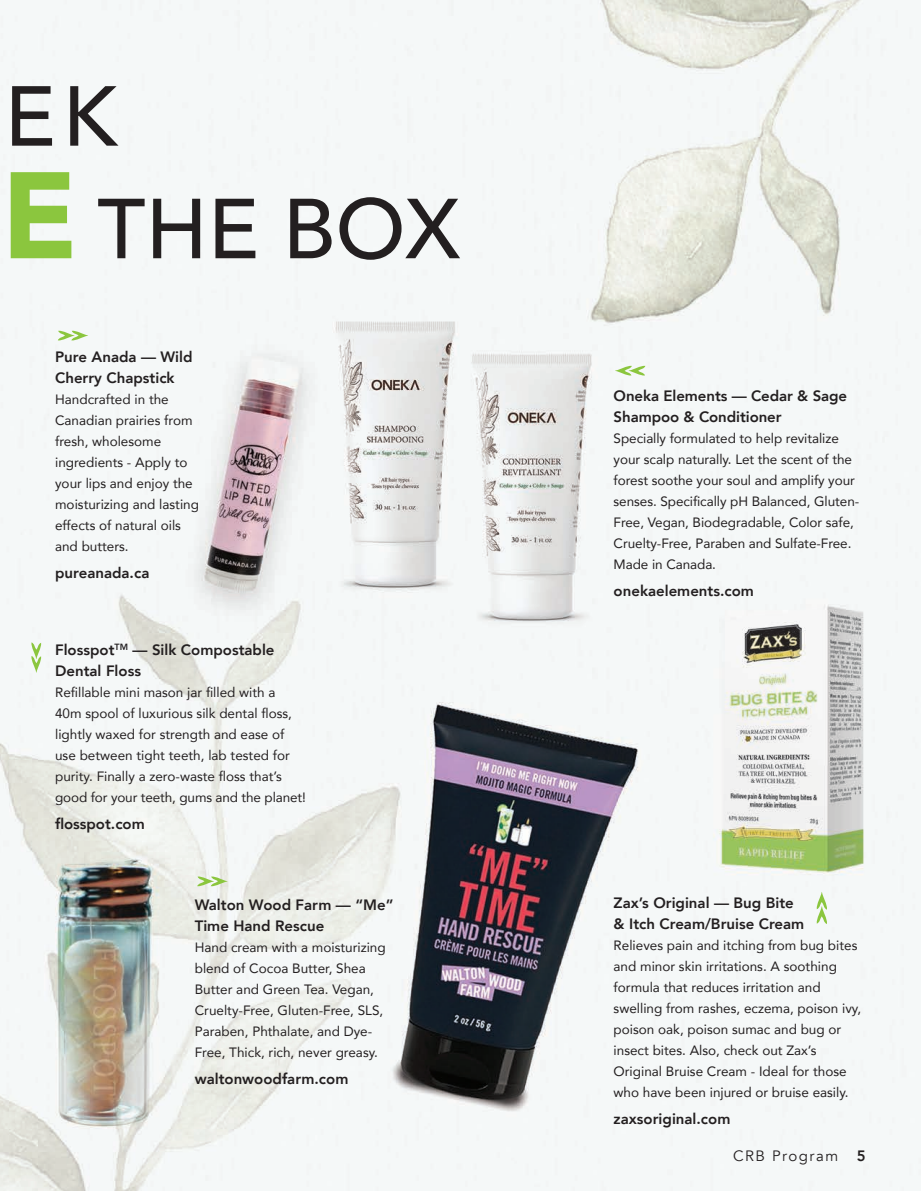
<style>
.page{position:relative;width:921px;height:1191px;background:#fff}
.page>*{position:absolute;margin:0;border:0;box-sizing:border-box;transform-origin:0 0}
.t1{font:500 84px/112.5px "Avenir";color:#231f20}
.t2{font:800 15px/21px "Avenir";color:#231f20}
.t3{font:15px "Avenir";letter-spacing:.1em;color:#231f20}
.t4{font:13.5px/21px "Avenir";color:#231f20}
.s1{font-weight:900;font-size:121.5px;color:#8bc63e}
</style>
<div class="page">
<img style="left:0;top:0;width:920px;height:1190px">
<svg style="left:58px;top:331px;width:30px;height:10px"></svg>
<svg style="left:31px;top:642px;width:10px;height:30px"></svg>
<svg style="left:197px;top:876px;width:30px;height:10px"></svg>
<svg style="left:614px;top:365px;width:31px;height:10px"></svg>
<svg style="left:816px;top:891px;width:11px;height:32px"></svg>
<h1 class="t1" style="left:1px;top:56px;width:460px">EK<br><span class="s1">E</span> THE BOX</h1>
<p class="t2" style="left:55px;top:346px;width:139px">Pure Anada — Wild<br>Cherry Chapstick</p>
<p class="t4" style="left:55px;top:388px;width:145px">Handcrafted in the<br>Canadian prairies from fresh, wholesome ingredients - Apply to your lips and enjoy the moisturizing and lasting effects of natural oils and butters.</p>
<p class="t2" style="left:55px;top:562px;width:96px">pureanada.ca</p>
<p class="t2" style="left:55px;top:639px;width:221px">Flosspot<sup>TM</sup> — Silk Compostable<br>Dental Floss</p>
<p class="t4" style="left:55px;top:681px;width:252px">Refillable mini mason jar filled with a<br>40m spool of luxurious silk dental floss, lightly waxed for strength and ease of use between tight teeth, lab tested for purity. Finally a zero-waste floss that’s good for your teeth, gums and the planet!</p>
<p class="t2" style="left:55px;top:814px;width:91px">flosspot.com</p>
<p class="t2" style="left:195px;top:893px;width:200px">Walton Wood Farm — “Me”<br>Time Hand Rescue</p>
<p class="t4" style="left:195px;top:935px;width:192px">Hand cream with a moisturizing blend of Cocoa Butter, Shea<br>Butter and Green Tea. Vegan,<br>Cruelty-Free, Gluten-Free, SLS,<br>Paraben, Phthalate, and Dye-<br>Free, Thick, rich, never greasy.</p>
<p class="t2" style="left:195px;top:1067px;width:155px">waltonwoodfarm.com</p>
<p class="t2" style="left:613px;top:385px;width:235px">Oneka Elements — Cedar &amp; Sage<br>Shampoo &amp; Conditioner</p>
<p class="t4" style="left:613px;top:427px;width:247px">Specially formulated to help revitalize your scalp naturally. Let the scent of the forest soothe your soul and amplify your senses. Specifically pH Balanced, Gluten-Free, Vegan, Biodegradable, Color safe, Cruelty-Free, Paraben and Sulfate-Free.<br>Made in Canada.</p>
<p class="t2" style="left:613px;top:580px;width:142px">onekaelements.com</p>
<p class="t2" style="left:613px;top:892px;width:192px">Zax’s Original — Bug Bite &amp; Itch Cream/Bruise Cream</p>
<p class="t4" style="left:613px;top:934px;width:249px">Relieves pain and itching from bug bites and minor skin irritations. A soothing formula that reduces irritation and swelling from rashes, eczema, poison ivy, poison oak, poison sumac and bug or insect bites. Also, check out Zax’s Original Bruise Cream - Ideal for those who have been injured or bruise easily.</p>
<p class="t2" style="left:613px;top:1108px;width:118px">zaxsoriginal.com</p>
<p class="t3" style="left:732px;top:1146px;width:106px">CRB Program</p>
<p class="t2" style="left:856px;top:1145px;width:10px">5</p>
</div>
